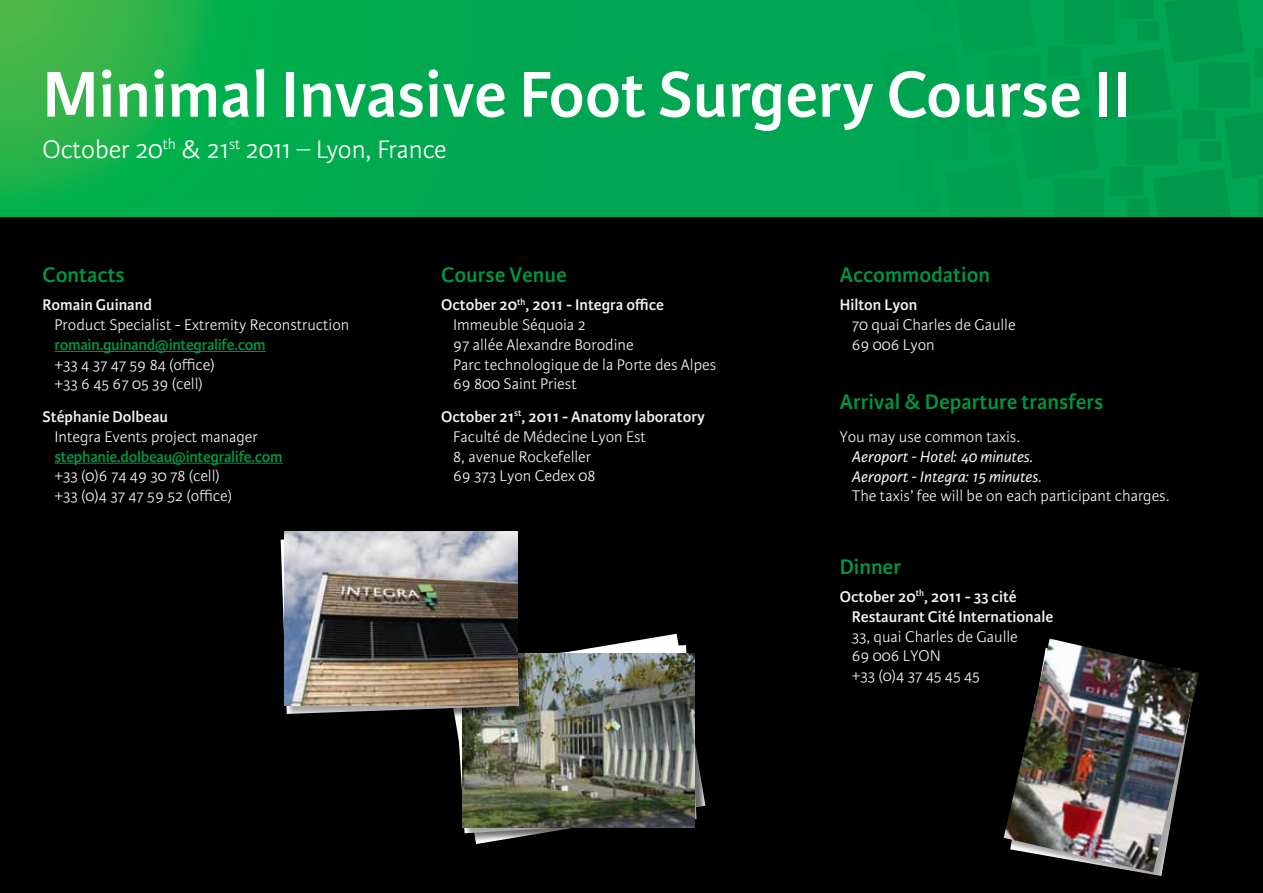
<style>
.page{position:relative;width:1263px;height:893px;background:#fff}
.page>*{position:absolute;margin:0;border:0;box-sizing:border-box;transform-origin:0 0}
.t1{font:600 69px "Karmina Sans Basic";color:#fff}
.t2{font:300 27px "Karmina Sans Basic";letter-spacing:-.005em;color:#fff}
.t3{font:600 22.5px "Karmina Sans Basic";color:#009641}
.t4{font:300 16.5px/19.8px "Karmina Sans Basic";color:#f2f2f2}
.t5{font:600 16.5px/19.8px "Karmina Sans Basic";color:#f2f2f2}
.t6{font:600 16.5px "Karmina Sans Basic";letter-spacing:-.02em;color:#009641}
.t7{font:italic 16.5px/19.8px "Karmina Sans Basic";color:#f2f2f2}
.s1{font-weight:600}
</style>
<div class="page">
<div style="left:0;top:4px;width:1263px;height:889px;background:#000"></div>
<img style="left:0;top:0;width:1263px;height:216px">
<hr style="left:55px;top:351px;width:211px;height:1px;background:#009641">
<hr style="left:55px;top:463px;width:228px;height:1px;background:#009641">
<svg style="left:476px;top:634px;width:203px;height:210px"></svg>
<div style="left:456px;top:647px;width:251px;height:196px;background:#000"></div>
<svg style="left:456px;top:645px;width:231px;height:145px;fill:#fff"></svg>
<div style="left:464px;top:654px;width:242px;height:184px;background:#000;opacity:.35"></div>
<img style="left:462px;top:653px;width:233px;height:175px">
<img style="left:1004px;top:638px;width:195px;height:234px">
<div style="left:282px;top:532px;width:248px;height:192px;background:#000;opacity:.35"></div>
<div style="left:287px;top:532px;width:241px;height:184px;background:#000;opacity:.35"></div>
<img style="left:285px;top:531px;width:232px;height:175px">
<h1 class="t1" style="left:43px;top:55px;width:1090px">Minimal Invasive Foot Surgery Course II</h1>
<h2 class="t2" style="left:43px;top:134px;width:406px">October 20<sup>th</sup> &amp; 21<sup>st</sup> 2011 – Lyon, France</h2>
<h3 class="t3" style="left:43px;top:262px;width:84px">Contacts</h3>
<p class="t5" style="left:43px;top:295px;width:111px">Romain Guinand</p>
<p class="t4" style="left:55px;top:315px;width:296px">Product Specialist - Extremity Reconstruction</p>
<p class="t6" style="left:55px;top:335px;width:213px">romain.guinand@integralife.com</p>
<p class="t4" style="left:55px;top:355px;width:162px">+33 4 37 47 59 84 (office) +33 6 45 67 05 39 (cell)</p>
<p class="t5" style="left:43px;top:407px;width:127px">Stéphanie Dolbeau</p>
<p class="t4" style="left:55px;top:427px;width:205px">Integra Events project manager</p>
<p class="t6" style="left:55px;top:447px;width:230px">stephanie.dolbeau@integralife.com</p>
<p class="t4" style="left:55px;top:466px;width:179px">+33 (0)6 74 49 30 78 (cell) +33 (0)4 37 47 59 52 (office)</p>
<h3 class="t3" style="left:441px;top:262px;width:127px">Course Venue</h3>
<p class="t4" style="left:453px;top:295px;width:265px;text-indent:-12px"><span class="s1">October 20</span><sup>th</sup><span class="s1">, 2011 - Integra office<br></span>Immeuble Séquoia 2<br>97 allée Alexandre Borodine<br>Parc technologique de la Porte des Alpes<br>69 800 Saint Priest</p>
<p class="t4" style="left:453px;top:407px;width:253px;text-indent:-12px"><span class="s1">October 21</span><sup>st</sup><span class="s1">, 2011 - Anatomy laboratory<br></span>Faculté de Médecine Lyon Est<br>8, avenue Rockefeller<br>69 373 Lyon Cedex 08</p>
<h3 class="t3" style="left:840px;top:262px;width:152px">Accommodation</h3>
<p class="t5" style="left:840px;top:295px;width:79px">Hilton Lyon</p>
<p class="t4" style="left:852px;top:315px;width:165px">70 quai Charles de Gaulle<br>69 006 Lyon</p>
<h3 class="t3" style="left:840px;top:389px;width:265px">Arrival &amp; Departure transfers</h3>
<p class="t4" style="left:840px;top:427px;width:182px">You may use common taxis.</p>
<p class="t7" style="left:852px;top:447px;width:192px">Aeroport - Hotel: 40 minutes.<br>Aeroport - Integra: 15 minutes.</p>
<p class="t4" style="left:852px;top:486px;width:319px">The taxis’ fee will be on each participant charges.</p>
<h3 class="t3" style="left:840px;top:554px;width:63px">Dinner</h3>
<p class="t5" style="left:852px;top:587px;width:203px;text-indent:-12px">October 20<sup>th</sup>, 2011 - 33 cité<br>Restaurant Cité Internationale</p>
<p class="t4" style="left:852px;top:627px;width:168px">33, quai Charles de Gaulle<br>69 006 LYON<br>+33 (0)4 37 45 45 45</p>
</div>
